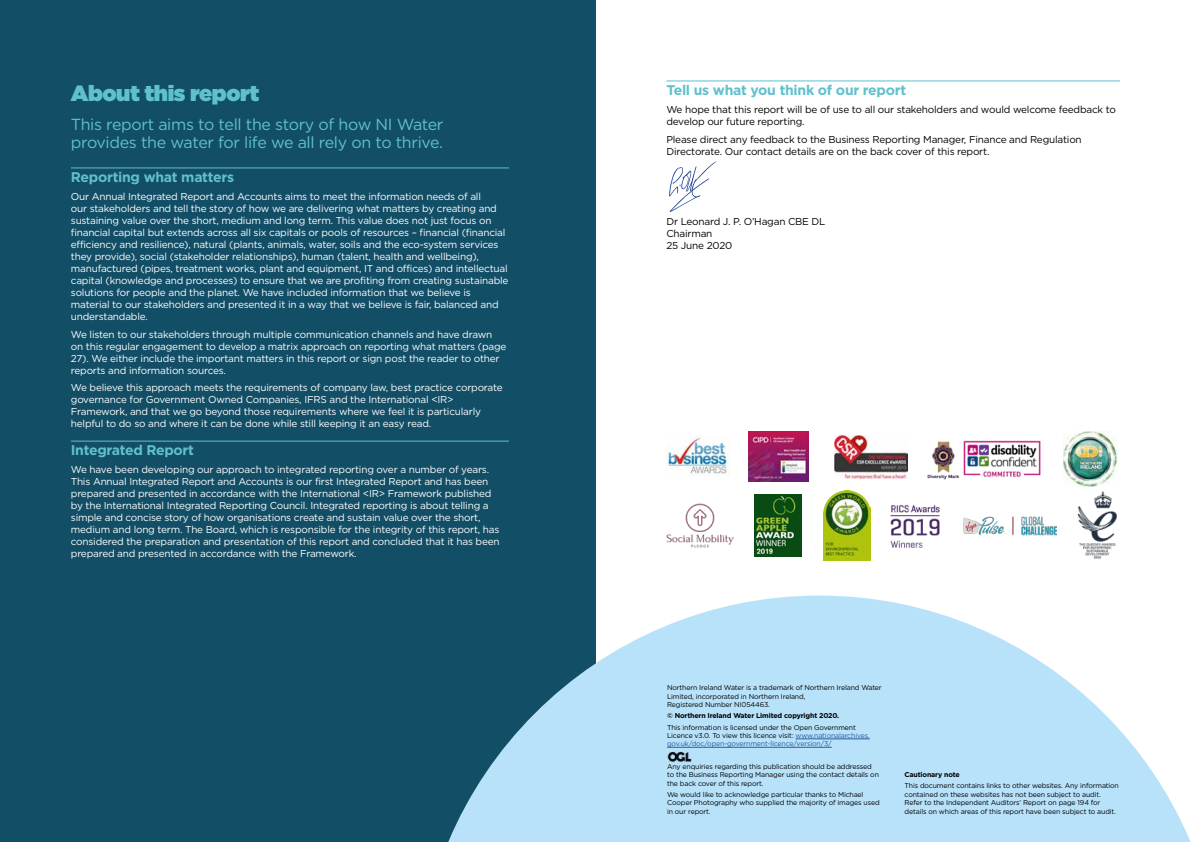
<style>
.page{position:relative;width:1191px;height:842px;background:#fff}
.page>*{position:absolute;margin:0;border:0;box-sizing:border-box;transform-origin:0 0}
.t1{font:22px "Gotham Ultra";letter-spacing:-.02em;color:#5fc1cd}
.t2{font:16px/18px "Gotham";letter-spacing:-.02em;color:#5fc1cd}
.t3{font:700 14px "Gotham";letter-spacing:-.02em;color:#5fc1cd}
.t4{font:10px/12px "Gotham";letter-spacing:-.02em;color:#fff}
.t5{font:10px/12px "Gotham";letter-spacing:-.02em;color:#000}
.t6{font:7px/8.4px "Gotham";letter-spacing:-.02em;color:#000}
.t7{font:700 7px "Gotham";letter-spacing:-.02em;color:#000}
.s1{color:#275b9b}
</style>
<div class="page">
<div style="left:0;top:0;width:595px;height:842px;background:#124e66"></div>
<svg style="left:448px;top:595px;width:743px;height:247px;fill:#b7e2fa"></svg>
<hr style="left:71px;top:168px;width:438px;height:1px;background:#5fc1cd">
<hr style="left:71px;top:441px;width:438px;height:1px;background:#5fc1cd">
<hr style="left:666px;top:81px;width:454px;height:1px;background:#5fc1cd">
<hr style="left:795px;top:739px;width:75px;height:1px;background:#275b9b">
<hr style="left:667px;top:747px;width:164px;height:1px;background:#275b9b">
<img style="left:666px;top:749px;width:26px;height:16px">
<img style="left:666px;top:437px;width:64px;height:38px">
<img style="left:748px;top:432px;width:60px;height:50px">
<img style="left:755px;top:494px;width:47px;height:62px">
<img style="left:834px;top:435px;width:73px;height:43px">
<img style="left:823px;top:490px;width:47px;height:70px">
<img style="left:890px;top:504px;width:50px;height:44px">
<img style="left:1077px;top:491px;width:40px;height:68px">
<img style="left:1063px;top:432px;width:54px;height:55px">
<img style="left:927px;top:440px;width:114px;height:40px">
<img style="left:667px;top:503px;width:66px;height:44px">
<img style="left:963px;top:516px;width:93px;height:20px">
<svg style="left:669px;top:161px;width:47px;height:51px"></svg>
<h1 class="t1" style="left:71px;top:81px;width:190px">About this report</h1>
<h2 class="t2" style="left:71px;top:116px;width:374px">This report aims to tell the story of how NI Water provides the water for life we all rely on to thrive.</h2>
<h3 class="t3" style="left:71px;top:169px;width:165px">Reporting what matters</h3>
<p class="t4" style="left:71px;top:190px;width:439px">Our Annual Integrated Report and Accounts aims to meet the information needs of all<br>our stakeholders and tell the story of how we are delivering what matters by creating and sustaining value over the short, medium and long term. This value does not just focus on financial capital but extends across all six capitals or pools of resources – financial (financial efficiency and resilience), natural (plants, animals, water, soils and the eco-system services they provide), social (stakeholder relationships), human (talent, health and wellbeing), manufactured (pipes, treatment works, plant and equipment, IT and offices) and intellectual capital (knowledge and processes) to ensure that we are profiting from creating sustainable solutions for people and the planet. We have included information that we believe is material to our stakeholders and presented it in a way that we believe is fair, balanced and understandable.</p>
<p class="t4" style="left:71px;top:328px;width:437px">We listen to our stakeholders through multiple communication channels and have drawn on this regular engagement to develop a matrix approach on reporting what matters (page 27). We either include the important matters in this report or sign post the reader to other reports and information sources.</p>
<p class="t4" style="left:71px;top:382px;width:433px">We believe this approach meets the requirements of company law, best practice corporate governance for Government Owned Companies, IFRS and the International &lt;IR&gt; Framework, and that we go beyond those requirements where we feel it is particularly helpful to do so and where it can be done while still keeping it an easy read.</p>
<h3 class="t3" style="left:71px;top:442px;width:125px">Integrated Report</h3>
<p class="t4" style="left:71px;top:463px;width:430px">We have been developing our approach to integrated reporting over a number of years.<br>This Annual Integrated Report and Accounts is our first Integrated Report and has been prepared and presented in accordance with the International &lt;IR&gt; Framework published by the International Integrated Reporting Council. Integrated reporting is about telling a simple and concise story of how organisations create and sustain value over the short, medium and long term. The Board, which is responsible for the integrity of this report, has considered the preparation and presentation of this report and concluded that it has been prepared and presented in accordance with the Framework.</p>
<h3 class="t3" style="left:666px;top:82px;width:241px">Tell us what you think of our report</h3>
<p class="t5" style="left:666px;top:103px;width:451px">We hope that this report will be of use to all our stakeholders and would welcome feedback to develop our future reporting.</p>
<p class="t5" style="left:666px;top:133px;width:417px">Please direct any feedback to the Business Reporting Manager, Finance and Regulation<br>Directorate. Our contact details are on the back cover of this report.</p>
<p class="t5" style="left:666px;top:216px;width:160px">Dr Leonard J. P. O’Hagan CBE DL<br>Chairman<br>25 June 2020</p>
<p class="t6" style="left:667px;top:683px;width:216px">Northern Ireland Water is a trademark of Northern Ireland Water<br>Limited, incorporated in Northern Ireland,<br>Registered Number NI054463.</p>
<p class="t7" style="left:667px;top:712px;width:174px">© Northern Ireland Water Limited copyright 2020.</p>
<p class="t6" style="left:667px;top:723px;width:204px">This information is licensed under the Open Government<br>Licence v3.0. To view this licence visit: <span class="s1">www.nationalarchives. gov.uk/doc/open-government-licence/version/3/</span></p>
<p class="t6" style="left:667px;top:762px;width:213px">Any enquiries regarding this publication should be addressed to the Business Reporting Manager using the contact details on the back cover of this report.</p>
<p class="t6" style="left:667px;top:790px;width:214px">We would like to acknowledge particular thanks to Michael<br>Cooper Photography who supplied the majority of images used in our report.</p>
<p class="t7" style="left:904px;top:770px;width:57px">Cautionary note</p>
<p class="t6" style="left:904px;top:781px;width:216px">This document contains links to other websites. Any information contained on these websites has not been subject to audit.<br>Refer to the Independent Auditors’ Report on page 194 for details on which areas of this report have been subject to audit.</p>
</div>
